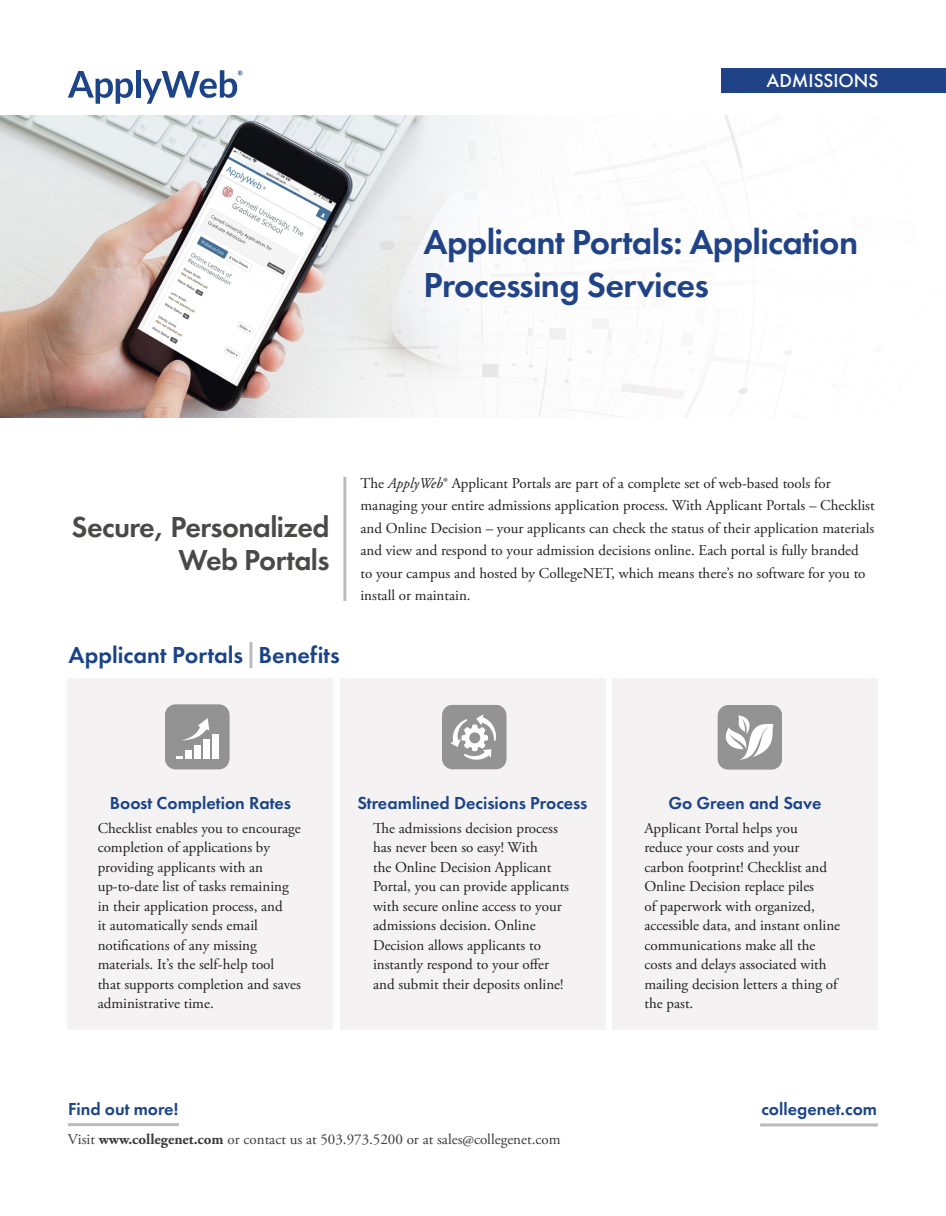
<style>
.page{position:relative;width:946px;height:1216px;background:#fff}
.page>*{position:absolute;margin:0;border:0;box-sizing:border-box;transform-origin:0 0}
.t1{font:600 36px/43.2px "Futura PT";letter-spacing:-.02em;color:#204388}
.t2{font:600 30px/33px "Futura PT";letter-spacing:-.02em;color:#494a48;text-align:right}
.t3{font:600 24px "Futura PT";color:#1a4487}
.t4{font:500 19.5px "Futura PT";color:#fff}
.t5{font:600 18px "Futura PT";color:#1a4487}
.t6{font:15px/19.5px "Adobe Garamond Pro";color:#231f20}
.t7{font:15px "Adobe Garamond Pro";color:#3c3a3b}
.s1{font-style:italic}
.s2{font-weight:700}
</style>
<div class="page">
<img style="left:1px;top:115px;width:791px;height:303px">
<div style="left:340px;top:678px;width:265px;height:351px;background:#f4f2f3"></div>
<div style="left:68px;top:678px;width:265px;height:351px;background:#f4f2f3"></div>
<div style="left:612px;top:678px;width:266px;height:351px;background:#f4f2f3"></div>
<hr style="left:68px;top:1123px;width:111px;height:3px;background:#bbb">
<hr style="left:343px;top:477px;width:3px;height:124px;background:#bbb">
<div style="left:721px;top:69px;width:224px;height:24px;background:#204388"></div>
<hr style="left:249px;top:642px;width:3px;height:26px;background:#bbb">
<hr style="left:760px;top:1123px;width:118px;height:3px;background:#bbb">
<div style="left:442px;top:705px;width:64px;height:64px;background:#939394;border-radius:10px"></div>
<svg style="left:450px;top:714px;width:46px;height:46px"></svg>
<div style="left:717px;top:705px;width:65px;height:64px;background:#939394;border-radius:10px"></div>
<svg style="left:725px;top:715px;width:49px;height:44px"></svg>
<svg style="left:68px;top:71px;width:65px;height:33px"></svg>
<hr style="left:136px;top:70px;width:4px;height:28px;background:#1c4488">
<svg style="left:143px;top:70px;width:100px;height:34px"></svg>
<div style="left:165px;top:705px;width:64px;height:64px;background:#929293;border-radius:10px"></div>
<svg style="left:176px;top:718px;width:43px;height:41px"></svg>
<p class="t4" style="left:766px;top:69px;width:113px">ADMISSIONS</p>
<p class="t1" style="left:423px;top:220px;width:436px">Applicant Portals: Application<br>Processing Services</p>
<p class="t2" style="left:72px;top:510px;width:259px">Secure, Personalized<br>Web Portals</p>
<p class="t3" style="left:69px;top:640px;width:273px">Applicant Portals Benef its</p>
<p class="t6" style="left:360px;top:472px;width:516px;line-height:22.5px">The <span class="s1">ApplyWeb</span>® Applicant Portals are part of a complete set of web-based tools for managing your entire admissions application process. With Applicant Portals – Checklist and Online Decision – your applicants can check the status of their application materials and view and respond to your admission decisions online. Each portal is fully branded<br>to your campus and hosted by CollegeNET, which means there’s no software for you to install or maintain.</p>
<p class="t5" style="left:110px;top:791px;width:183px">Boost Completion Rates</p>
<p class="t5" style="left:357px;top:791px;width:232px">Streamlined Decisions Process</p>
<p class="t5" style="left:668px;top:791px;width:155px">Go Green and Save</p>
<p class="t6" style="left:98px;top:818px;width:205px">Checklist enables you to encourage completion of applications by providing applicants with an up-to-date list of tasks remaining in their application process, and<br>it automatically sends email notifications of any missing materials. It’s the self-help tool that supports completion and saves administrative time.</p>
<p class="t6" style="left:373px;top:818px;width:197px">The admissions decision process has never been so easy! With<br>the Online Decision Applicant<br>Portal, you can provide applicants with secure online access to your admissions decision. Online<br>Decision allows applicants to instantly respond to your offer and submit their deposits online!</p>
<p class="t6" style="left:644px;top:818px;width:197px">Applicant Portal helps you<br>reduce your costs and your carbon footprint! Checklist and<br>Online Decision replace piles<br>of paperwork with organized, accessible data, and instant online communications make all the costs and delays associated with mailing decision letters a thing of the past.</p>
<p class="t5" style="left:68px;top:1098px;width:112px">Find out more!</p>
<p class="t7" style="left:68px;top:1130px;width:494px">Visit <span class="s2">www.collegenet.com</span> or contact us at 503.973.5200 or at sales@collegenet.com</p>
<p class="t5" style="left:761px;top:1098px;width:117px">collegenet.com</p>
</div>
